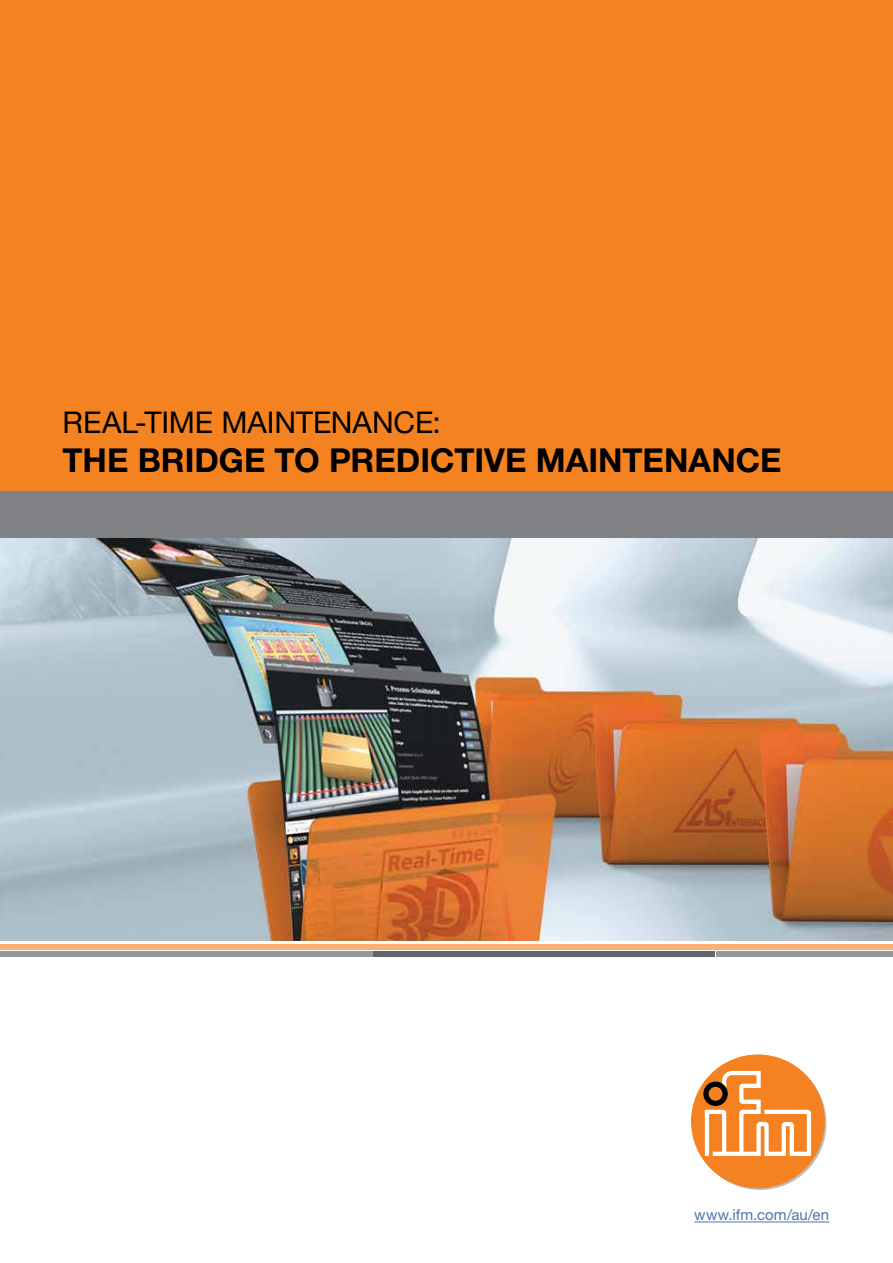
<style>
.page{position:relative;width:893px;height:1263px;background:#fff}
.page>*{position:absolute;margin:0;border:0;box-sizing:border-box;transform-origin:0 0}
.t1{font:700 33px "Helvetica Neue LT Std";color:#000}
.t2{font:30px "Helvetica Neue LT Std";letter-spacing:-.005em;color:#000}
.t3{font:15px "Helvetica Neue LT Std";letter-spacing:.005em;color:#4f73ad}
</style>
<div class="page">
<div style="left:717px;top:951px;width:176px;height:6px;background:#97989c"></div>
<div style="left:374px;top:951px;width:341px;height:6px;background:#61656a"></div>
<div style="left:0;top:951px;width:372px;height:6px;background:#97989c"></div>
<img style="left:0;top:538px;width:893px;height:403px">
<div style="left:0;top:490px;width:893px;height:48px;background:#808285"></div>
<div style="left:0;top:0;width:893px;height:490px;background:#f58220"></div>
<div style="left:0;top:944px;width:893px;height:5px;background:#fab072"></div>
<div style="left:691px;top:1055px;width:133px;height:133px;background:#f58220;border-radius:50%"></div>
<svg style="left:703px;top:1071px;width:108px;height:85px"></svg>
<hr style="left:694px;top:1221px;width:135px;height:1px;background:#4f73ad">
<p class="t2" style="left:63px;top:404px;width:380px">REAL-TIME MAINTENANCE:</p>
<p class="t1" style="left:63px;top:440px;width:720px">THE BRIDGE TO PREDICTIVE MAINTENANCE</p>
<p class="t3" style="left:694px;top:1206px;width:136px">www.ifm.com/au/en</p>
</div>
